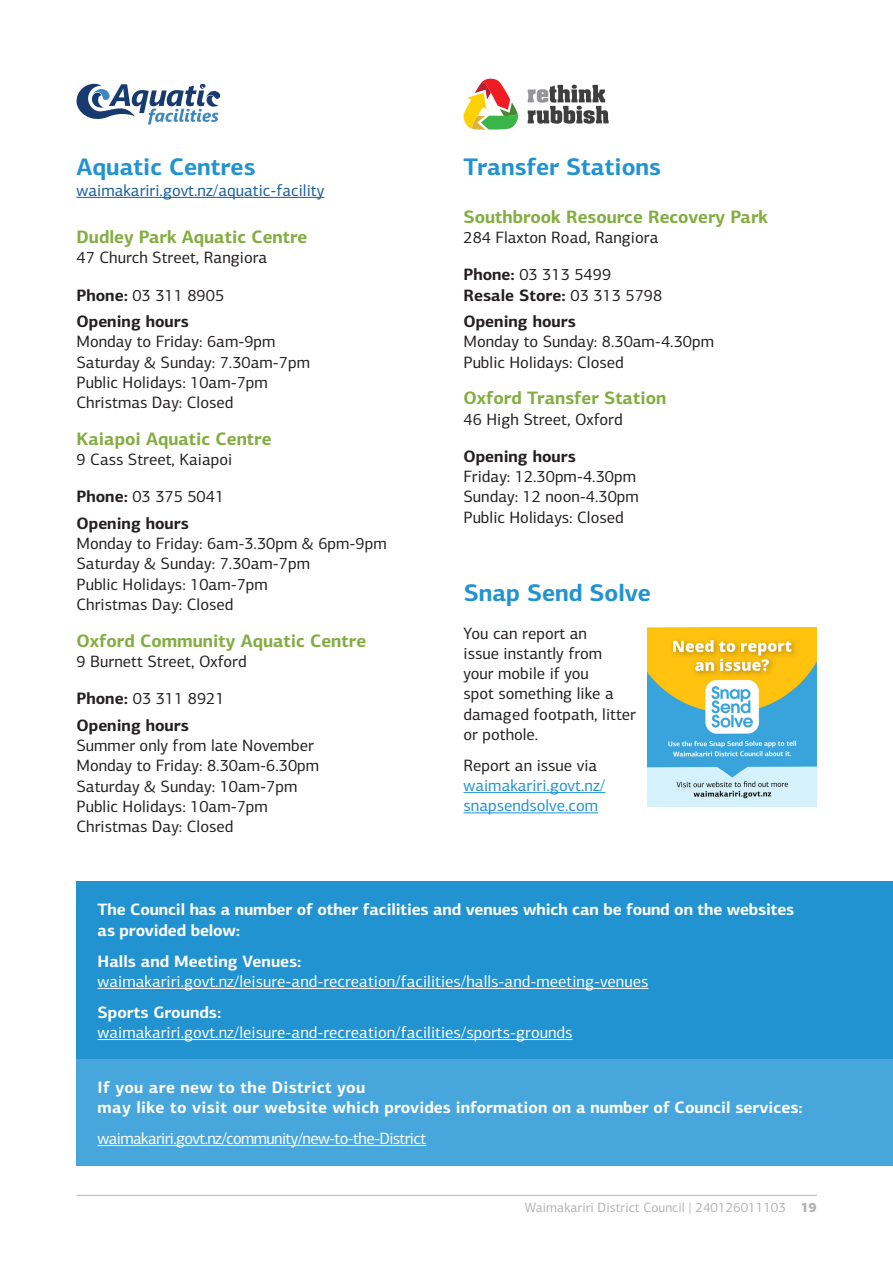
<style>
.page{position:relative;width:893px;height:1263px;background:#fff}
.page>*{position:absolute;margin:0;border:0;box-sizing:border-box;transform-origin:0 0}
.Subheading_1{font:700 24px "PF Centro Sans Pro";color:#2193d1}
.Subheading_1-2{font:700 18px "PF Centro Sans Pro";color:#83ad40}
.Body_Copy{font:16.5px/20.2px "PF Centro Sans Pro";color:#231f20}
.Body_Copy-2{font:700 16.5px/20.2px "PF Centro Sans Pro";color:#fff}
.Body_Copy-3{font:16.5px/20.2px "PF Centro Sans Pro";color:#fff}
.Subheading_1-3{font:16.5px "PF Centro Sans Pro";color:#231f20}
.Body_Copy-4{font:16.5px/20.2px "PF Centro Sans Pro";color:#2193d1}
.Body_Copy-5{font:16.5px "PF Centro Sans Pro";letter-spacing:-.04em;color:#fff}
.Subheading_1-4{font:16.5px "PF Centro Sans Pro";color:#175d9e}
.Body_Copy-6{font:700 16.5px/20.2px "PF Centro Sans Pro";color:#231f20}
.t1{font:13.5px "PF Centro Sans Pro";color:#b2b3b7}
.s1{font-weight:700}
.s2{font-weight:400}
.s3{color:#231f20}
.s4{font-weight:900}
</style>
<div class="page">
<div style="left:76px;top:882px;width:817px;height:177px;background:#2193d1"></div>
<hr style="left:98px;top:988px;width:550px;height:1px;background:#fff">
<hr style="left:98px;top:1039px;width:474px;height:1px;background:#fff">
<div style="left:76px;top:1059px;width:817px;height:106px;background:#47a7dd"></div>
<hr style="left:98px;top:1145px;width:328px;height:1px;background:#fff">
<hr style="left:77px;top:197px;width:247px;height:1px;background:#175d9e">
<svg style="left:76px;top:83px;width:145px;height:42px"></svg>
<svg style="left:528px;top:85px;width:81px;height:39px"></svg>
<svg style="left:463px;top:78px;width:55px;height:52px"></svg>
<hr style="left:463px;top:792px;width:142px;height:1px;background:#2193d1">
<hr style="left:463px;top:812px;width:135px;height:1px;background:#2193d1">
<img style="left:647px;top:628px;width:169px;height:178px">
<hr style="left:77px;top:1195px;width:740px;height:1px;background:#b2b3b7">
<p class="Subheading_1" style="left:77px;top:152px;width:180px">Aquatic Centres</p>
<p class="Subheading_1-4" style="left:77px;top:180px;width:249px">waimakariri.govt.nz/aquatic-facility</p>
<p class="Subheading_1-2" style="left:77px;top:225px;width:232px">Dudley Park Aquatic Centre</p>
<p class="Subheading_1-3" style="left:77px;top:248px;width:192px">47 Church Street, Rangiora</p>
<p class="Body_Copy" style="left:77px;top:285px;width:149px"><span class="s1">Phone:</span> 03 311 8905</p>
<p class="Body_Copy" style="left:77px;top:311px;width:235px"><span class="s1">Opening hours<br></span>Monday to Friday: 6am-9pm<br>Saturday &amp; Sunday: 7.30am-7pm<br>Public Holidays: 10am-7pm<br>Christmas Day: Closed</p>
<p class="Subheading_1-2" style="left:77px;top:427px;width:196px">Kaiapoi Aquatic Centre</p>
<p class="Subheading_1-3" style="left:77px;top:449px;width:157px">9 Cass Street, Kaiapoi</p>
<p class="Body_Copy" style="left:77px;top:487px;width:149px"><span class="s1">Phone:</span> 03 375 5041</p>
<p class="Body_Copy" style="left:77px;top:513px;width:312px"><span class="s1">Opening hours<br></span>Monday to Friday: 6am-3.30pm &amp; 6pm-9pm<br>Saturday &amp; Sunday: 7.30am-7pm<br>Public Holidays: 10am-7pm<br>Christmas Day: Closed</p>
<p class="Subheading_1-2" style="left:77px;top:629px;width:291px">Oxford Community Aquatic Centre</p>
<p class="Subheading_1-3" style="left:77px;top:651px;width:172px">9 Burnett Street, Oxford</p>
<p class="Body_Copy" style="left:77px;top:688px;width:150px"><span class="s1">Phone:</span> 03 311 8921</p>
<p class="Body_Copy" style="left:77px;top:715px;width:244px"><span class="s1">Opening hours<br></span>Summer only from late November<br>Monday to Friday: 8.30am-6.30pm<br>Saturday &amp; Sunday: 10am-7pm<br>Public Holidays: 10am-7pm<br>Christmas Day: Closed</p>
<p class="Subheading_1" style="left:463px;top:152px;width:199px">Transfer Stations</p>
<p class="Subheading_1-2" style="left:463px;top:205px;width:306px">Southbrook Resource Recovery Park</p>
<p class="Subheading_1-3" style="left:463px;top:227px;width:196px">284 Flaxton Road, Rangiora</p>
<p class="Body_Copy-6" style="left:463px;top:264px;width:200px">Phone: <span class="s2">03 313 5499<br></span>Resale Store: <span class="s2">03 313 5798</span></p>
<p class="Body_Copy" style="left:463px;top:311px;width:252px"><span class="s1">Opening hours<br></span>Monday to Sunday: 8.30am-4.30pm<br>Public Holidays: Closed</p>
<p class="Subheading_1-2" style="left:463px;top:387px;width:204px">Oxford Transfer Station</p>
<p class="Subheading_1-3" style="left:463px;top:409px;width:161px">46 High Street, Oxford</p>
<p class="Body_Copy" style="left:463px;top:446px;width:177px"><span class="s1">Opening hours<br></span>Friday: 12.30pm-4.30pm<br>Sunday: 12 noon-4.30pm<br>Public Holidays: Closed</p>
<p class="Subheading_1" style="left:464px;top:578px;width:189px">Snap Send Solve</p>
<p class="Body_Copy" style="left:463px;top:623px;width:174px">You can report an<br>issue instantly from your mobile if you<br>spot something like a damaged footpath, litter or pothole.</p>
<p class="Body_Copy-4" style="left:463px;top:755px;width:143px"><span class="s3">Report an issue via </span>waimakariri.govt.nz/ snapsendsolve.com</p>
<p class="Body_Copy-2" style="left:98px;top:899px;width:698px">The Council has a number of other facilities and venues which can be found on the websites as provided below:</p>
<p class="Body_Copy-3" style="left:98px;top:951px;width:552px"><span class="s1">Halls and Meeting Venues: </span>waimakariri.govt.nz/leisure-and-recreation/facilities/halls-and-meeting-venues</p>
<p class="Body_Copy-3" style="left:98px;top:1002px;width:476px"><span class="s1">Sports Grounds: </span>waimakariri.govt.nz/leisure-and-recreation/facilities/sports-grounds</p>
<p class="Body_Copy-2" style="left:98px;top:1077px;width:707px">If you are new to the District you<br>may like to visit our website which provides information on a number of Council services:</p>
<p class="Body_Copy-5" style="left:98px;top:1128px;width:330px">waimakariri.govt.nz/community/new-to-the-District</p>
<p class="t1" style="left:525px;top:1199px;width:294px">Waimakariri District Council | 240126011103 <span class="s4">19</span></p>
</div>
